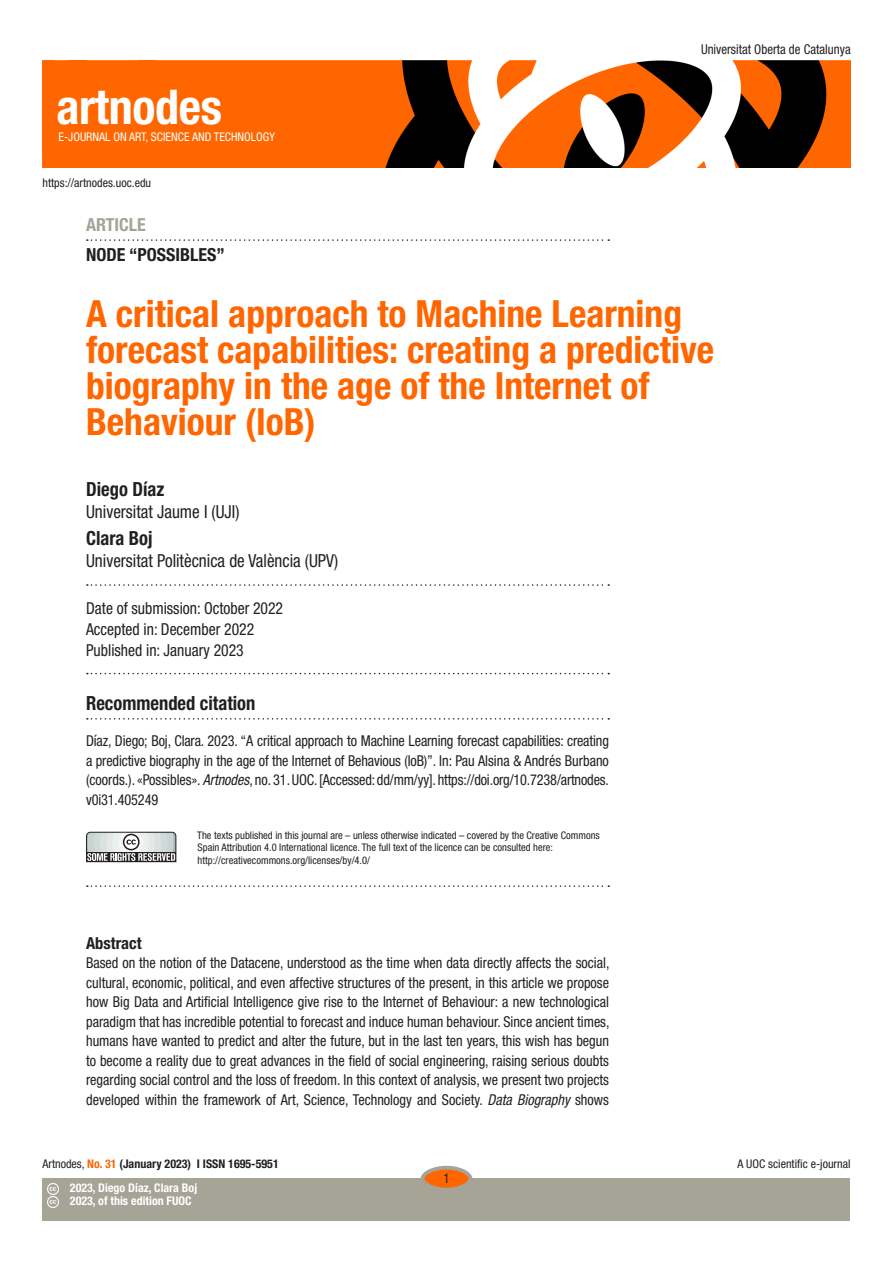
<style>
.page{position:relative;width:893px;height:1263px;background:#fff}
.page>*{position:absolute;margin:0;border:0;box-sizing:border-box;transform-origin:0 0}
.t1{font:700 condensed 48px "Helvetica Neue LT Std";letter-spacing:-.005em;color:#fff}
._01_titulo{font:700 condensed 37.5px/36px "Helvetica Neue LT Std";color:#f60}
._04_cita_recomendada{font:700 condensed 19.5px "Helvetica Neue LT Std";color:#231f20;scale:.95 1}
._01_autor{font:700 condensed 19.5px "Helvetica Neue LT Std";color:#231f20;scale:.95 1}
._01_universidad_file{font:condensed 18px "Helvetica Neue LT Std";color:#231f20;scale:.95 1}
._01_universidad_0{font:condensed 18px "Helvetica Neue LT Std";color:#231f20;scale:.95 1}
._01_nodo{font:700 condensed 18px "Helvetica Neue LT Std";color:#231f20}
._01_articulo{font:700 condensed 18px "Helvetica Neue LT Std";color:#a6a397}
._01_fecha{font:condensed 16.5px "Helvetica Neue LT Std";color:#231f20;scale:.95 1}
._01_fecha_filete{font:condensed 16.5px "Helvetica Neue LT Std";color:#231f20;scale:.95 1}
._01_resumen{font:700 condensed 16.5px "Helvetica Neue LT Std";color:#231f20}
._02_texto_resumen_sa{font:condensed 15px/19.5px "Helvetica Neue LT Std";color:#231f20;text-align:justify;scale:.95 1}
._02_texto_cita{font:condensed 15px/19.5px "Helvetica Neue LT Std";letter-spacing:-.01em;color:#231f20;text-align:justify;scale:.95 1}
.t2{font:condensed 13.5px "Helvetica Neue LT Std";color:#231f20;scale:.95 1}
.t3{font:condensed 12px "Helvetica Neue LT Std";color:#231f20}
.t4{font:700 condensed 12px/13.5px "Helvetica Neue LT Std";color:#fff}
.t5{font:700 condensed 12px "Helvetica Neue LT Std";color:#231f20}
.t6{font:condensed 12px "Helvetica Neue LT Std";color:#fff}
._01_copyright{font:condensed 10.5px/12.8px "Helvetica Neue LT Std";color:#231f20}
.s1{font-style:italic}
.s2{font-weight:400}
.s3{color:#f60}
</style>
<div class="page">
<div style="left:43px;top:1178px;width:807px;height:42px;background:#a6a397"></div>
<div style="left:422px;top:1168px;width:48px;height:21px;background:#f60;border-radius:50%"></div>
<div style="left:421px;top:1166px;width:51px;height:25px;border:4px solid #a6a397;border-radius:50%"></div>
<svg style="left:47px;top:1183px;width:11px;height:25px"></svg>
<img style="left:43px;top:61px;width:807px;height:106px">
<svg style="left:87px;top:239px;width:522px;height:2px"></svg>
<svg style="left:87px;top:584px;width:522px;height:2px"></svg>
<svg style="left:87px;top:673px;width:522px;height:1px"></svg>
<svg style="left:87px;top:718px;width:522px;height:2px"></svg>
<svg style="left:87px;top:885px;width:522px;height:2px"></svg>
<svg style="left:86px;top:832px;width:90px;height:30px;background:#b1b3b3"></svg>
<h1 class="t1" style="left:56px;top:77px;width:167px">artnodes</h1>
<p class="t6" style="left:58px;top:129px;width:218px">E-JOURNAL ON ART, SCIENCE AND TECHNOLOGY</p>
<p class="t3" style="left:43px;top:176px;width:110px">https://artnodes.uoc.edu</p>
<p class="t2" style="left:701px;top:42px;width:159px">Universitat Oberta de Catalunya</p>
<p class="_01_articulo" style="left:86px;top:214px;width:61px">ARTICLE</p>
<p class="_01_nodo" style="left:86px;top:244px;width:140px">NODE “POSSIBLES”</p>
<p class="_01_titulo" style="left:86px;top:295px;width:629px">A critical approach to Machine Learning forecast capabilities: creating a predictive biography in the age of the Internet of Behaviour (IoB)</p>
<p class="_01_autor" style="left:86px;top:477px;width:84px">Diego Díaz</p>
<h2 class="_01_universidad_0" style="left:86px;top:501px;width:163px">Universitat Jaume I (UJI)</h2>
<p class="_01_autor" style="left:86px;top:526px;width:71px">Clara Boj</p>
<p class="_01_universidad_file" style="left:86px;top:550px;width:267px">Universitat Politècnica de València (UPV)</p>
<p class="_01_fecha" style="left:86px;top:598px;width:209px">Date of submission: October 2022</p>
<p class="_01_fecha" style="left:86px;top:619px;width:179px">Accepted in: December 2022</p>
<h2 class="_01_fecha_filete" style="left:86px;top:640px;width:168px">Published in: January 2023</h2>
<p class="_04_cita_recomendada" style="left:86px;top:691px;width:180px">Recommended citation</p>
<p class="_02_texto_cita" style="left:86px;top:731px;width:552px">Díaz, Diego; Boj, Clara. 2023. “A critical approach to Machine Learning forecast capabilities: creating a predictive biography in the age of the Internet of Behavious (IoB)”. In: Pau Alsina &amp; Andrés Burbano (coords.). «Possibles». <span class="s1">Artnodes</span>, no. 31. UOC. [Accessed: dd/mm/yy]. https://doi.org/10.7238/artnodes. v0i31.405249</p>
<p class="_01_copyright" style="left:197px;top:828px;width:404px">The texts published in this journal are – unless otherwise indicated – covered by the Creative Commons<br>Spain Attribution 4.0 International licence. The full text of the licence can be consulted here: http://creativecommons.org/licenses/by/4.0/</p>
<p class="_01_resumen" style="left:86px;top:933px;width:57px">Abstract</p>
<p class="_02_texto_resumen_sa" style="left:86px;top:953px;width:552px">Based on the notion of the Datacene, understood as the time when data directly affects the social, cultural, economic, political, and even affective structures of the present, in this article we propose how Big Data and Artificial Intelligence give rise to the Internet of Behaviour: a new technological paradigm that has incredible potential to forecast and induce human behaviour. Since ancient times, humans have wanted to predict and alter the future, but in the last ten years, this wish has begun to become a reality due to great advances in the field of social engineering, raising serious doubts regarding social control and the loss of freedom. In this context of analysis, we present two projects developed within the framework of Art, Science, Technology and Society. <span class="s1">Data Biography</span> shows</p>
<p class="t5" style="left:43px;top:1157px;width:238px"><span class="s2">Artnodes,</span> <span class="s3">No. 31</span> (January 2023) I ISSN 1695-5951</p>
<p class="t3" style="left:737px;top:1157px;width:115px">A UOC scientific e-journal</p>
<p class="t4" style="left:70px;top:1181px;width:129px">2023, Diego Díaz, Clara Boj<br>2023, of this edition FUOC</p>
<p class="t2" style="left:443px;top:1171px;width:8px">1</p>
</div>
